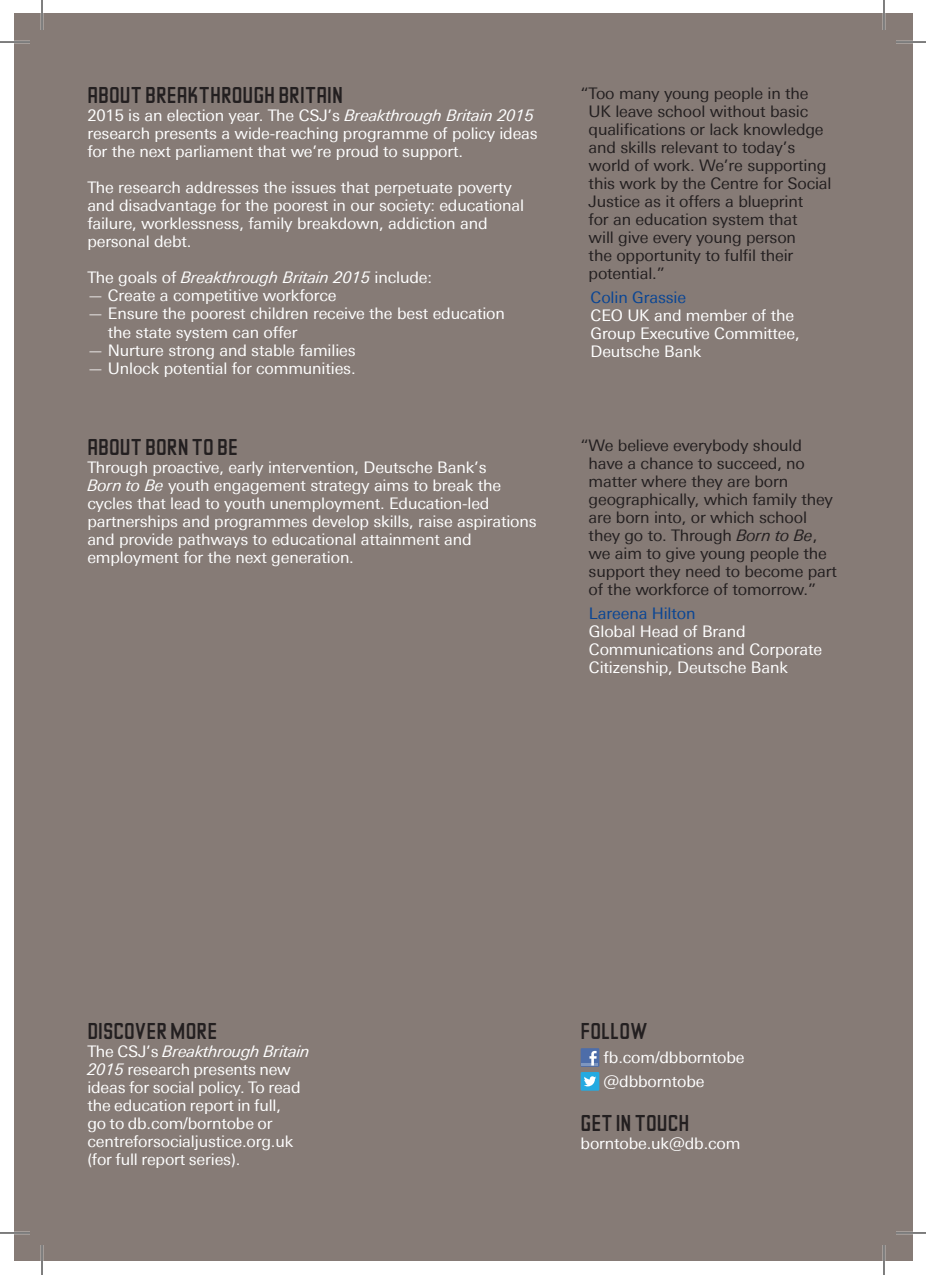
<style>
.page{position:relative;width:926px;height:1275px;background:#fff}
.page>*{position:absolute;margin:0;border:0;box-sizing:border-box;transform-origin:0 0}
.t1{font:22.4px "Berber";letter-spacing:.005em;color:#231f20}
.t2{font:16px/18px "Univers Deutsche Bank";letter-spacing:-.01em;color:#fff}
.t3{font:16px/18px "Univers Deutsche Bank";letter-spacing:-.01em;color:#231f20}
.t4{font:italic 16px "Univers Deutsche Bank";letter-spacing:-.01em;color:#fff}
.t5{font:16px "Univers Deutsche Bank";letter-spacing:-.01em;color:#094594}
.s1{font-style:italic}
.s2{font-style:normal}
</style>
<div class="page">
<div style="left:14px;top:14px;width:898px;height:1247px;background:#867b76"></div>
<div style="left:581px;top:1048px;width:18px;height:18px;background:#4d6da9"></div>
<hr style="left:582px;top:1062px;width:16px;height:3px;background:#7e96bf">
<svg style="left:589px;top:1051px;width:8px;height:14px"></svg>
<div style="left:581px;top:1072px;width:18px;height:18px;background:#24aae1"></div>
<svg style="left:584px;top:1076px;width:12px;height:10px"></svg>
<hr style="left:0;top:41px;width:30px;height:2px;background:#fff">
<hr style="left:896px;top:41px;width:30px;height:2px;background:#fff">
<hr style="left:0;top:1231px;width:30px;height:3px;background:#fff">
<hr style="left:896px;top:1231px;width:30px;height:3px;background:#fff">
<hr style="left:41px;top:0;width:2px;height:30px;background:#fff">
<hr style="left:41px;top:1245px;width:2px;height:30px;background:#fff">
<hr style="left:883px;top:0;width:2px;height:30px;background:#fff">
<hr style="left:883px;top:1245px;width:2px;height:30px;background:#fff">
<hr style="left:0;top:42px;width:30px;height:1px;background:#000">
<hr style="left:896px;top:42px;width:30px;height:1px;background:#000">
<hr style="left:0;top:1232px;width:30px;height:1px;background:#000">
<hr style="left:896px;top:1232px;width:30px;height:1px;background:#000">
<hr style="left:42px;top:0;width:1px;height:30px;background:#000">
<hr style="left:42px;top:1245px;width:1px;height:30px;background:#000">
<hr style="left:884px;top:0;width:1px;height:30px;background:#000">
<hr style="left:884px;top:1245px;width:1px;height:30px;background:#000">
<h1 class="t1" style="left:87px;top:84px;width:257px">ABOUT BREAKTHROUGH BRITAIN</h1>
<p class="t2" style="left:87px;top:107px;width:452px">2015 is an election year. The CSJ’s <span class="s1">Breakthrough Britain 2015 </span>research presents a wide-reaching programme of policy ideas for the next parliament that we’re proud to support.</p>
<p class="t2" style="left:87px;top:179px;width:438px">The research addresses the issues that perpetuate poverty and disadvantage for the poorest in our society: educational failure, worklessness, family breakdown, addiction and personal debt.</p>
<p class="t4" style="left:87px;top:268px;width:346px"><span class="s2">The goals of</span> Breakthrough Britain 2015 <span class="s2">include:</span></p>
<p class="t2" style="left:87px;top:287px;width:251px">— Create a competitive workforce</p>
<p class="t2" style="left:108px;top:305px;width:399px;text-indent:-21px">— Ensure the poorest children receive the best education the state system can offer</p>
<p class="t2" style="left:87px;top:341px;width:270px">— Nurture strong and stable families</p>
<p class="t2" style="left:87px;top:359px;width:270px">— Unlock potential for communities.</p>
<h1 class="t1" style="left:87px;top:436px;width:152px">ABOUT BORN TO BE</h1>
<p class="t2" style="left:87px;top:458px;width:451px">Through proactive, early intervention, Deutsche Bank’s<br><span class="s1">Born to Be</span> youth engagement strategy aims to break the cycles that lead to youth unemployment. Education-led partnerships and programmes develop skills, raise aspirations and provide pathways to educational attainment and employment for the next generation.</p>
<p class="t3" style="left:589px;top:85px;width:244px;text-indent:-8px">“Too many young people in the<br>UK leave school without basic qualifications or lack knowledge and skills relevant to today’s world of work. We’re supporting this work by the Centre for Social<br>Justice as it offers a blueprint<br>for an education system that<br>will give every young person<br>the opportunity to fulfil their potential.”</p>
<p class="t5" style="left:591px;top:288px;width:97px">Colin Grassie</p>
<p class="t2" style="left:591px;top:306px;width:211px">CEO UK and member of the<br>Group Executive Committee,<br>Deutsche Bank</p>
<p class="t3" style="left:589px;top:436px;width:250px;text-indent:-8px">“We believe everybody should have a chance to succeed, no matter where they are born geographically, which family they are born into, or which school they go to. Through <span class="s1">Born to Be</span>, we aim to give young people the support they need to become part of the workforce of tomorrow.”</p>
<p class="t5" style="left:589px;top:604px;width:108px">Lareena Hilton</p>
<p class="t2" style="left:589px;top:622px;width:235px">Global Head of Brand<br>Communications and Corporate<br>Citizenship, Deutsche Bank</p>
<h1 class="t1" style="left:87px;top:1020px;width:131px">DISCOVER MORE</h1>
<p class="t2" style="left:87px;top:1042px;width:224px">The CSJ’s <span class="s1">Breakthrough Britain<br>2015</span> research presents new ideas for social policy. To read the education report in full,<br>go to db.com/borntobe or centreforsocialjustice.org.uk (for full report series).</p>
<h1 class="t1" style="left:581px;top:1020px;width:69px">FOLLOW</h1>
<p class="t2" style="left:604px;top:1045px;width:143px;line-height:23.8px">fb.com/dbborntobe @dbborntobe</p>
<h1 class="t1" style="left:581px;top:1111px;width:110px">GET IN TOUCH</h1>
<p class="t2" style="left:581px;top:1134px;width:161px">borntobe.uk@db.com</p>
</div>
